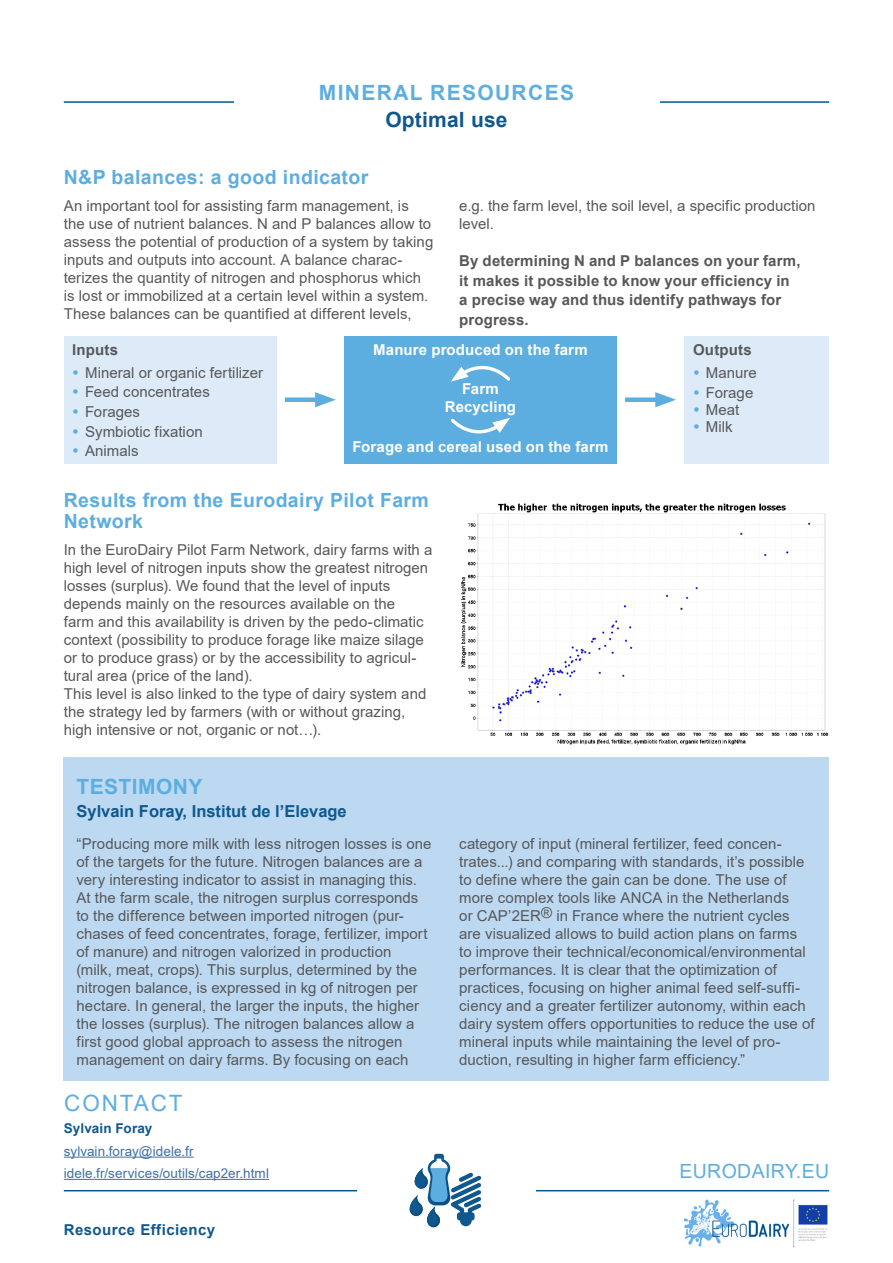
<style>
.page{position:relative;width:893px;height:1263px;background:#fff}
.page>*{position:absolute;margin:0;border:0;box-sizing:border-box;transform-origin:0 0}
.Contact{font:22.5px "Arial";letter-spacing:.085em;color:#5daee0}
.Header_title1{font:700 21px "Arial";letter-spacing:.065em;color:#5daee0}
.Header_titel2{font:700 21px "Arial";letter-spacing:.01em;color:#0f588e}
.Title_Farmer_case{font:700 21px "Arial";letter-spacing:.02em;color:#5daee0}
.Text_title1{font:700 19.5px/21px "Arial";letter-spacing:.02em;color:#5daee0}
.eurodairy_eu{font:19.5px "Arial";letter-spacing:.02em;color:#5daee0}
.Text_title2{font:700 16.5px "Arial";color:#0f588e}
.Text_basic{font:15px/18px "Arial";letter-spacing:.005em;color:#57585a}
.Text_basic_bold{font:700 15px/19.5px "Arial";letter-spacing:.01em;color:#57585a}
.Text_basic-2{font:700 15px "Arial";letter-spacing:.01em;color:#fff}
.t1{font:700 15px "Arial";letter-spacing:.03em;color:#0f588e}
.Contact_adres{font:13.5px "Arial";letter-spacing:.005em;color:#416ea0}
.Contact_Naam{font:700 13.5px "Arial";letter-spacing:.01em;color:#0f588e}
</style>
<div class="page">
<hr style="left:64px;top:1190px;width:765px;height:1px;background:#005991">
<hr style="left:64px;top:101px;width:765px;height:2px;background:#005991">
<div style="left:357px;top:1176px;width:179px;height:29px;background:#fff"></div>
<svg style="left:410px;top:1154px;width:71px;height:73px"></svg>
<img style="left:683px;top:1199px;width:145px;height:47px">
<div style="left:234px;top:85px;width:425px;height:60px;background:#fff"></div>
<div style="left:64px;top:757px;width:765px;height:323px;background:#bdd9f1"></div>
<img style="left:461px;top:503px;width:368px;height:242px">
<div style="left:64px;top:336px;width:212px;height:127px;background:#dcebf7"></div>
<div style="left:685px;top:336px;width:144px;height:127px;background:#dcebf7"></div>
<div style="left:344px;top:336px;width:273px;height:127px;background:#5daee0"></div>
<div style="left:285px;top:397px;width:38px;height:5px;background:#5daee0"></div>
<svg style="left:315px;top:392px;width:21px;height:15px"></svg>
<div style="left:625px;top:397px;width:38px;height:5px;background:#5daee0"></div>
<svg style="left:655px;top:392px;width:21px;height:15px"></svg>
<svg style="left:451px;top:417px;width:59px;height:17px"></svg>
<svg style="left:451px;top:365px;width:60px;height:17px"></svg>
<hr style="left:64px;top:1156px;width:130px;height:1px;background:#416ea0">
<hr style="left:64px;top:1179px;width:205px;height:1px;background:#416ea0">
<p class="Header_title1" style="left:319px;top:78px;width:257px">MINERAL RESOURCES</p>
<p class="Header_titel2" style="left:385px;top:105px;width:124px">Optimal use</p>
<p class="Text_title1" style="left:64px;top:167px;width:306px">N&amp;P balances: a good indicator</p>
<p class="Text_basic" style="left:64px;top:196px;width:371px">An important tool for assisting farm management, is the use of nutrient balances. N and P balances allow to assess the potential of production of a system by taking inputs and outputs into account. A balance charac&shy;terizes the quantity of nitrogen and phosphorus which is lost or immobilized at a certain level within a system.<br>These balances can be quantified at different levels,</p>
<p class="Text_basic" style="left:459px;top:196px;width:358px">e.g. the farm level, the soil level, a specific production level.</p>
<p class="Text_basic_bold" style="left:459px;top:251px;width:343px">By determining N and P balances on your farm, it makes it possible to know your efficiency in a precise way and thus identify pathways for progress.</p>
<p class="Text_basic_bold" style="left:72px;top:340px;width:47px">Inputs</p>
<p class="Text_basic" style="left:85px;top:363px;width:180px">Mineral or organic fertilizer</p>
<p class="Text_basic" style="left:85px;top:383px;width:126px">Feed concentrates</p>
<p class="Text_basic" style="left:85px;top:403px;width:57px">Forages</p>
<p class="Text_basic" style="left:85px;top:422px;width:119px">Symbiotic fixation</p>
<p class="Text_basic" style="left:85px;top:442px;width:55px">Animals</p>
<p class="Text_basic-2" style="left:373px;top:339px;width:216px">Manure produced on the farm</p>
<p class="Text_basic-2" style="left:462px;top:378px;width:38px">Farm</p>
<p class="Text_basic-2" style="left:445px;top:396px;width:73px">Recycling</p>
<p class="Text_basic-2" style="left:352px;top:436px;width:258px">Forage and cereal used on the farm</p>
<p class="Text_title1" style="left:64px;top:490px;width:367px">Results from the Eurodairy Pilot Farm<br>Network</p>
<p class="Text_basic" style="left:64px;top:541px;width:370px">In the EuroDairy Pilot Farm Network, dairy farms with a high level of nitrogen inputs show the greatest nitrogen losses (surplus). We found that the level of inputs depends mainly on the resources available on the<br>farm and this availability is driven by the pedo-climatic context (possibility to produce forage like maize silage or to produce grass) or by the accessibility to agricul&shy;tural area (price of the land).</p>
<p class="Text_basic" style="left:64px;top:685px;width:364px">This level is also linked to the type of dairy system and the strategy led by farmers (with or without grazing, high intensive or not, organic or not…).</p>
<p class="Title_Farmer_case" style="left:77px;top:771px;width:127px">TESTIMONY</p>
<p class="Text_title2" style="left:77px;top:800px;width:272px">Sylvain Foray, Institut de l’Elevage</p>
<p class="Text_basic_bold" style="left:693px;top:340px;width:60px">Outputs</p>
<p class="Text_basic" style="left:706px;top:363px;width:53px">Manure</p>
<p class="Text_basic" style="left:706px;top:383px;width:49px">Forage</p>
<p class="Text_basic" style="left:706px;top:400px;width:35px">Meat</p>
<p class="Text_basic" style="left:706px;top:418px;width:28px">Milk</p>
<p class="Text_basic" style="left:77px;top:834px;width:357px">“Producing more milk with less nitrogen losses is one of the targets for the future. Nitrogen balances are a very interesting indicator to assist in managing this.<br>At the farm scale, the nitrogen surplus corresponds to the difference between imported nitrogen (pur&shy;chases of feed concentrates, forage, fertilizer, import of manure) and nitrogen valorized in production<br>(milk, meat, crops). This surplus, determined by the nitrogen balance, is expressed in kg of nitrogen per hectare. In general, the larger the inputs, the higher the losses (surplus). The nitrogen balances allow a first good global approach to assess the nitrogen management on dairy farms. By focusing on each</p>
<p class="Text_basic" style="left:459px;top:834px;width:357px">category of input (mineral fertilizer, feed concen&shy;trates...) and comparing with standards, it’s possible to define where the gain can be done. The use of more complex tools like ANCA in the Netherlands<br>or CAP’2ER® in France where the nutrient cycles are visualized allows to build action plans on farms<br>to improve their technical/economical/environmental performances. It is clear that the optimization of practices, focusing on higher animal feed self-suffi&shy;ciency and a greater fertilizer autonomy, within each dairy system offers opportunities to reduce the use of mineral inputs while maintaining the level of pro&shy;duction, resulting in higher farm efficiency.”</p>
<p class="Contact" style="left:64px;top:1088px;width:120px">CONTACT</p>
<p class="Contact_Naam" style="left:64px;top:1119px;width:90px">Sylvain Foray</p>
<p class="Contact_adres" style="left:64px;top:1142px;width:131px">sylvain.foray@idele.fr</p>
<p class="Contact_adres" style="left:64px;top:1164px;width:207px">idele.fr/services/outils/cap2er.html</p>
<p class="t1" style="left:64px;top:1219px;width:153px">Resource Efficiency</p>
<p class="eurodairy_eu" style="left:679px;top:1158px;width:151px">EURODAIRY.EU</p>
</div>
